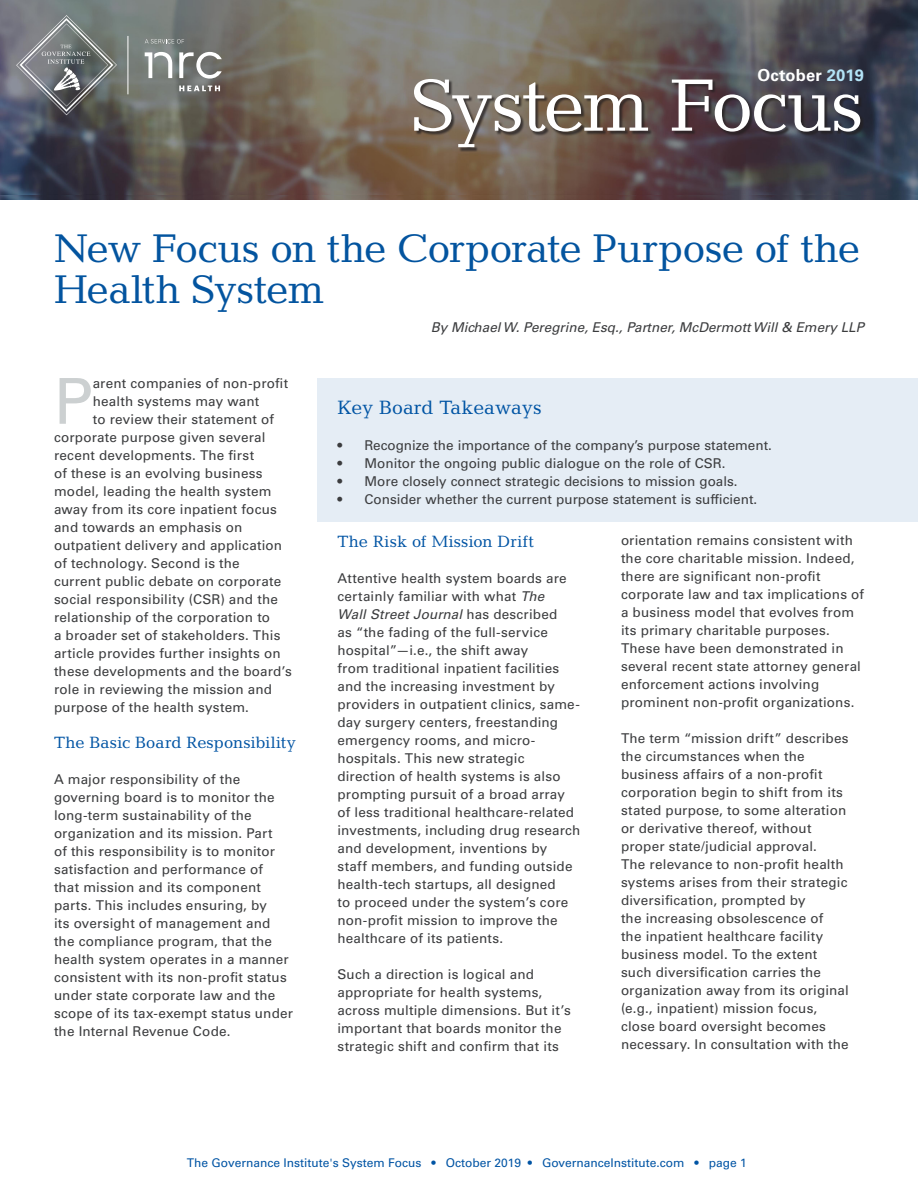
<style>
.page{position:relative;width:918px;height:1188px;background:#fff}
.page>*{position:absolute;margin:0;border:0;box-sizing:border-box;transform-origin:0 0}
.t1{font:75px "Candida Std";letter-spacing:-.03em;color:#fff}
.Bullet_points{font:63.3px "Univers LT Std";color:#ccd0d1}
.t2{font:40.5px/40.5px "Candida Std";letter-spacing:-.02em;color:#03549f}
.Key_board_takeaways{font:19.5px "Candida Std";color:#0054a4}
.Bullet_points-2{font:16.5px "Candida Std";letter-spacing:.005em;color:#0054a4}
.body{font:700 16.5px "Univers LT Std";letter-spacing:.01em;color:#fff}
.Bullet_points-3{font:13.5px/18px "Univers LT Std";letter-spacing:.01em;color:#3b3c3e}
.Byline{font:italic 13.5px "Univers LT Std";color:#3b3c3e}
.t3{font:12px "Univers LT Std";color:#0054a4}
.s1{color:#b3e3f6}
.s2{font-style:italic}
</style>
<div class="page">
<img style="left:0;top:194px;width:918px;height:6px">
<img style="left:0;top:0;width:918px;height:194px">
<div style="left:317px;top:378px;width:601px;height:144px;background:#e5edf5"></div>
<div style="left:415px;top:80px;width:450px;height:72px;background:#231f20;opacity:.75"></div>
<hr style="left:128px;top:36px;width:1px;height:58px;background:#fff">
<svg style="left:179px;top:86px;width:41px;height:5px"></svg>
<svg style="left:179px;top:52px;width:43px;height:27px"></svg>
<svg style="left:145px;top:52px;width:27px;height:26px"></svg>
<svg style="left:145px;top:39px;width:39px;height:5px"></svg>
<svg style="left:16px;top:15px;width:101px;height:100px;background:#777b7d"></svg>
<p class="body" style="left:758px;top:65px;width:108px">October <span class="s1">2019</span></p>
<h1 class="t1" style="left:410px;top:63px;width:456px">System Focus</h1>
<h1 class="t2" style="left:54px;top:228px;width:808px">New Focus on the Corporate Purpose of the<br>Health System</h1>
<p class="Byline" style="left:431px;top:319px;width:438px">By MichaelW.Peregrine,Esq.,Partner,McDermottWill&amp; Emery LLP</p>
<p class="Bullet_points" style="left:54px;top:364px;width:40px">P</p>
<p class="Bullet_points-3" style="left:93px;top:374px;width:197px">arent companies of non-profit</p>
<p class="Bullet_points-3" style="left:93px;top:392px;width:168px">health systems may want</p>
<p class="Bullet_points-3" style="left:93px;top:410px;width:183px">to review their statement of</p>
<p class="Bullet_points-3" style="left:54px;top:428px;width:213px">corporate purpose given several</p>
<p class="Bullet_points-3" style="left:54px;top:446px;width:202px">recent developments. The first</p>
<p class="Bullet_points-3" style="left:54px;top:464px;width:210px">of these is an evolving business</p>
<p class="Bullet_points-3" style="left:54px;top:482px;width:219px">model, leading the health system</p>
<p class="Bullet_points-3" style="left:54px;top:500px;width:224px">away from its core inpatient focus</p>
<p class="Bullet_points-3" style="left:54px;top:518px;width:190px">and towards an emphasis on</p>
<p class="Bullet_points-3" style="left:54px;top:536px;width:230px">outpatient delivery and application</p>
<p class="Bullet_points-3" style="left:54px;top:554px;width:187px">of technology. Second is the</p>
<p class="Bullet_points-3" style="left:54px;top:572px;width:229px">current public debate on corporate</p>
<p class="Bullet_points-3" style="left:54px;top:590px;width:225px">social responsibility (CSR) and the</p>
<p class="Bullet_points-3" style="left:54px;top:608px;width:218px">relationship of the corporation to</p>
<p class="Bullet_points-3" style="left:54px;top:626px;width:228px">a broader set of stakeholders. This</p>
<p class="Bullet_points-3" style="left:54px;top:644px;width:228px">article provides further insights on</p>
<p class="Bullet_points-3" style="left:54px;top:662px;width:239px">these developments and the board’s</p>
<p class="Bullet_points-3" style="left:54px;top:680px;width:220px">role in reviewing the mission and</p>
<p class="Bullet_points-3" style="left:54px;top:698px;width:197px">purpose of the health system.</p>
<p class="Bullet_points-2" style="left:54px;top:733px;width:243px">The Basic Board Responsibility</p>
<p class="Bullet_points-3" style="left:54px;top:770px;width:241px">A major responsibility of the governing board is to monitor the long-term sustainability of the organization and its mission. Part<br>of this responsibility is to monitor satisfaction and performance of<br>that mission and its component parts. This includes ensuring, by<br>its oversight of management and the compliance program, that the health system operates in a manner consistent with its non-profit status under state corporate law and the scope of its tax-exempt status under the Internal Revenue Code.</p>
<p class="Key_board_takeaways" style="left:338px;top:396px;width:206px">Key Board Takeaways</p>
<p class="Bullet_points-3" style="left:338px;top:436px;width:436px">• Recognize the importance of the company’s purpose statement.</p>
<p class="Bullet_points-3" style="left:338px;top:454px;width:390px">• Monitor the ongoing public dialogue on the role of CSR.</p>
<p class="Bullet_points-3" style="left:338px;top:472px;width:402px">• More closely connect strategic decisions to mission goals.</p>
<p class="Bullet_points-3" style="left:338px;top:490px;width:421px">• Consider whether the current purpose statement is sufficient.</p>
<p class="Bullet_points-2" style="left:338px;top:532px;width:198px">The Risk of Mission Drift</p>
<p class="Bullet_points-3" style="left:338px;top:569px;width:245px">Attentive health system boards are certainly familiar with what <span class="s2">The<br>Wall Street Journal</span> has described<br>as “the fading of the full-service hospital”—i.e., the shift away<br>from traditional inpatient facilities and the increasing investment by providers in outpatient clinics, same&shy;day surgery centers, freestanding emergency rooms, and micro&shy;hospitals. This new strategic direction of health systems is also prompting pursuit of a broad array of less traditional healthcare-related investments, including drug research and development, inventions by<br>staff members, and funding outside health-tech startups, all designed<br>to proceed under the system’s core non-profit mission to improve the healthcare of its patients.</p>
<p class="Bullet_points-3" style="left:338px;top:965px;width:235px">Such a direction is logical and appropriate for health systems, across multiple dimensions. But it’s important that boards monitor the strategic shift and confirm that its</p>
<p class="Bullet_points-3" style="left:621px;top:532px;width:245px">orientation remains consistent with the core charitable mission. Indeed, there are significant non-profit corporate law and tax implications of a business model that evolves from its primary charitable purposes.<br>These have been demonstrated in several recent state attorney general enforcement actions involving prominent non-profit organizations.</p>
<p class="Bullet_points-3" style="left:621px;top:730px;width:229px">The term “mission drift” describes the circumstances when the business affairs of a non-profit corporation begin to shift from its stated purpose, to some alteration or derivative thereof, without proper state/judicial approval.<br>The relevance to non-profit health systems arises from their strategic diversification, prompted by<br>the increasing obsolescence of<br>the inpatient healthcare facility business model. To the extent such diversification carries the organization away from its original (e.g., inpatient) mission focus, close board oversight becomes necessary. In consultation with the</p>
<p class="t3" style="left:187px;top:1156px;width:561px">The Governance Institute's System Focus • October 2019 • GovernanceInstitute.com • page 1</p>
</div>
